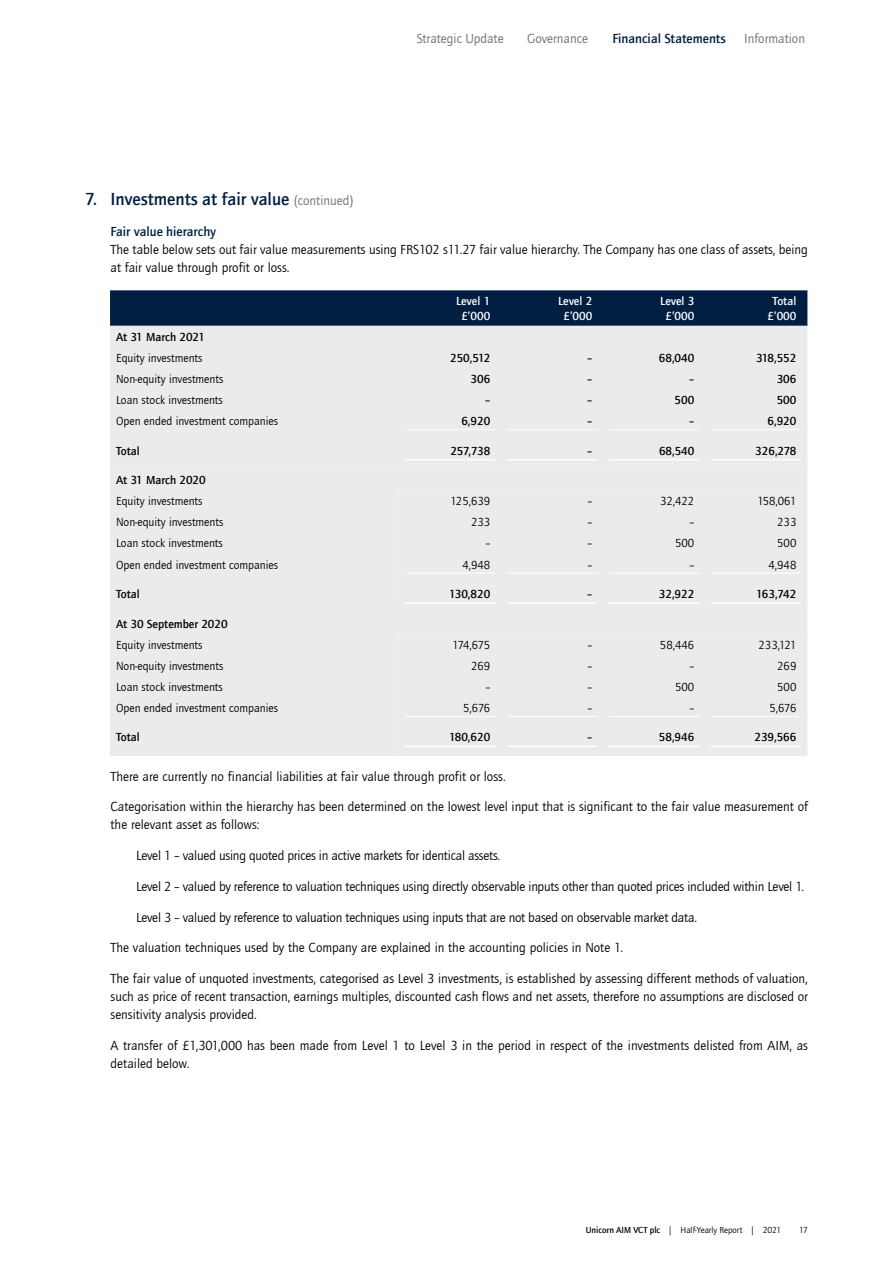
<style>
.page{position:relative;width:893px;height:1263px;background:#fff}
.page>*{position:absolute;margin:0;border:0;box-sizing:border-box;transform-origin:0 0}
.t1{font:500 18px "Quay Sans ITC Com";color:#001e42}
.t2{font:13.5px/18px "Quay Sans ITC Com";color:#000}
.t3{font:500 13.5px "Quay Sans ITC Com";color:#001e42}
.t4{font:13.5px "Quay Sans ITC Com";color:#6d6e71}
.t5{font:12px "Quay Sans ITC Com";color:#000}
.t6{font:500 12px "Quay Sans ITC Com";color:#000}
.t7{font:500 12px/14.4px "Quay Sans ITC Com";color:#fff;text-align:center}
.t8{font:9px "Quay Sans ITC Com";color:#000}
.s1{font-weight:400;font-size:13.5px;color:#6d6e71}
.s2{font-weight:500}
</style>
<div class="page">
<div style="left:110px;top:290px;width:697px;height:36px;background:#001e42"></div>
<div style="left:110px;top:326px;width:697px;height:143px;background:#e9ebec"></div>
<div style="left:110px;top:469px;width:697px;height:287px;background:#e9ebec"></div>
<hr style="left:405px;top:429px;width:90px;height:1px;background:#fff">
<hr style="left:507px;top:429px;width:90px;height:1px;background:#fff">
<hr style="left:609px;top:429px;width:90px;height:1px;background:#fff">
<hr style="left:711px;top:429px;width:90px;height:1px;background:#fff">
<hr style="left:405px;top:459px;width:90px;height:1px;background:#fff">
<hr style="left:507px;top:459px;width:90px;height:1px;background:#fff">
<hr style="left:609px;top:459px;width:90px;height:1px;background:#fff">
<hr style="left:711px;top:459px;width:90px;height:1px;background:#fff">
<hr style="left:405px;top:573px;width:90px;height:1px;background:#fff">
<hr style="left:507px;top:573px;width:90px;height:1px;background:#fff">
<hr style="left:609px;top:573px;width:90px;height:1px;background:#fff">
<hr style="left:711px;top:573px;width:90px;height:1px;background:#fff">
<hr style="left:405px;top:602px;width:90px;height:2px;background:#fff">
<hr style="left:507px;top:602px;width:90px;height:2px;background:#fff">
<hr style="left:609px;top:602px;width:90px;height:2px;background:#fff">
<hr style="left:711px;top:602px;width:90px;height:2px;background:#fff">
<hr style="left:405px;top:716px;width:90px;height:1px;background:#fff">
<hr style="left:507px;top:716px;width:90px;height:1px;background:#fff">
<hr style="left:609px;top:716px;width:90px;height:1px;background:#fff">
<hr style="left:711px;top:716px;width:90px;height:1px;background:#fff">
<hr style="left:405px;top:746px;width:90px;height:1px;background:#fff">
<hr style="left:507px;top:746px;width:90px;height:1px;background:#fff">
<hr style="left:609px;top:746px;width:90px;height:1px;background:#fff">
<hr style="left:711px;top:746px;width:90px;height:1px;background:#fff">
<p class="t4" style="left:417px;top:30px;width:88px">Strategic Update</p>
<p class="t4" style="left:527px;top:30px;width:62px">Governance</p>
<p class="t3" style="left:612px;top:30px;width:115px">Financial Statements</p>
<p class="t4" style="left:744px;top:30px;width:62px">Information</p>
<h1 class="t1" style="left:85px;top:188px;width:270px">7. Investments at fair value <span class="s1">(continued)</span></h1>
<p class="t3" style="left:111px;top:223px;width:107px">Fair value hierarchy</p>
<p class="t2" style="left:111px;top:240px;width:699px">The table below sets out fair value measurements using FRS102 s11.27 fair value hierarchy. The Company has one class of assets, being at fair value through profit or loss.</p>
<p class="t7" style="left:456px;top:294px;width:36px">Level 1 £’000</p>
<p class="t7" style="left:558px;top:294px;width:36px">Level 2 £’000</p>
<p class="t7" style="left:660px;top:294px;width:36px">Level 3 £’000</p>
<p class="t7" style="left:768px;top:294px;width:30px">Total £’000</p>
<p class="t6" style="left:116px;top:330px;width:90px">At 31 March 2021</p>
<p class="t5" style="left:116px;top:351px;width:88px">Equity investments</p>
<p class="t6" style="left:450px;top:351px;width:42px">250,512</p>
<p class="t6" style="left:587px;top:351px;width:7px">–</p>
<p class="t6" style="left:659px;top:351px;width:37px">68,040</p>
<p class="t6" style="left:756px;top:351px;width:42px">318,552</p>
<p class="t5" style="left:116px;top:372px;width:109px">Non-equity investments</p>
<p class="t6" style="left:470px;top:372px;width:21px">306</p>
<p class="t6" style="left:587px;top:372px;width:7px">–</p>
<p class="t6" style="left:689px;top:372px;width:7px">–</p>
<p class="t6" style="left:777px;top:372px;width:21px">306</p>
<p class="t5" style="left:116px;top:393px;width:108px">Loan stock investments</p>
<p class="t6" style="left:485px;top:393px;width:7px">–</p>
<p class="t6" style="left:587px;top:393px;width:7px">–</p>
<p class="t6" style="left:675px;top:393px;width:21px">500</p>
<p class="t6" style="left:777px;top:393px;width:21px">500</p>
<p class="t5" style="left:116px;top:414px;width:163px">Open ended investment companies</p>
<p class="t6" style="left:461px;top:414px;width:30px">6,920</p>
<p class="t6" style="left:587px;top:414px;width:7px">–</p>
<p class="t6" style="left:689px;top:414px;width:7px">–</p>
<p class="t6" style="left:768px;top:414px;width:30px">6,920</p>
<p class="t6" style="left:116px;top:443px;width:25px">Total</p>
<p class="t6" style="left:450px;top:443px;width:41px">257,738</p>
<p class="t6" style="left:587px;top:443px;width:7px">–</p>
<p class="t6" style="left:659px;top:443px;width:37px">68,540</p>
<p class="t6" style="left:755px;top:443px;width:43px">326,278</p>
<p class="t6" style="left:116px;top:473px;width:91px">At 31 March 2020</p>
<p class="t5" style="left:116px;top:494px;width:88px">Equity investments</p>
<p class="t5" style="left:451px;top:494px;width:41px">125,639</p>
<p class="t5" style="left:587px;top:494px;width:6px">–</p>
<p class="t5" style="left:660px;top:494px;width:36px">32,422</p>
<p class="t5" style="left:757px;top:494px;width:41px">158,061</p>
<p class="t5" style="left:116px;top:515px;width:109px">Non-equity investments</p>
<p class="t5" style="left:471px;top:515px;width:21px">233</p>
<p class="t5" style="left:587px;top:515px;width:6px">–</p>
<p class="t5" style="left:689px;top:515px;width:6px">–</p>
<p class="t5" style="left:777px;top:515px;width:21px">233</p>
<p class="t5" style="left:116px;top:536px;width:108px">Loan stock investments</p>
<p class="t5" style="left:485px;top:536px;width:6px">–</p>
<p class="t5" style="left:587px;top:536px;width:6px">–</p>
<p class="t5" style="left:675px;top:536px;width:21px">500</p>
<p class="t5" style="left:777px;top:536px;width:21px">500</p>
<p class="t5" style="left:116px;top:557px;width:163px">Open ended investment companies</p>
<p class="t5" style="left:462px;top:557px;width:29px">4,948</p>
<p class="t5" style="left:587px;top:557px;width:6px">–</p>
<p class="t5" style="left:689px;top:557px;width:6px">–</p>
<p class="t5" style="left:768px;top:557px;width:29px">4,948</p>
<p class="t6" style="left:116px;top:587px;width:25px">Total</p>
<p class="t6" style="left:449px;top:587px;width:42px">130,820</p>
<p class="t6" style="left:587px;top:587px;width:7px">–</p>
<p class="t6" style="left:659px;top:587px;width:37px">32,922</p>
<p class="t6" style="left:756px;top:587px;width:42px">163,742</p>
<p class="t6" style="left:116px;top:616px;width:113px">At 30 September 2020</p>
<p class="t5" style="left:116px;top:638px;width:88px">Equity investments</p>
<p class="t5" style="left:452px;top:638px;width:39px">174,675</p>
<p class="t5" style="left:587px;top:638px;width:6px">–</p>
<p class="t5" style="left:660px;top:638px;width:36px">58,446</p>
<p class="t5" style="left:759px;top:638px;width:39px">233,121</p>
<p class="t5" style="left:116px;top:659px;width:109px">Non-equity investments</p>
<p class="t5" style="left:471px;top:659px;width:21px">269</p>
<p class="t5" style="left:587px;top:659px;width:6px">–</p>
<p class="t5" style="left:689px;top:659px;width:6px">–</p>
<p class="t5" style="left:777px;top:659px;width:21px">269</p>
<p class="t5" style="left:116px;top:680px;width:108px">Loan stock investments</p>
<p class="t5" style="left:485px;top:680px;width:6px">–</p>
<p class="t5" style="left:587px;top:680px;width:6px">–</p>
<p class="t5" style="left:675px;top:680px;width:21px">500</p>
<p class="t5" style="left:777px;top:680px;width:21px">500</p>
<p class="t5" style="left:116px;top:701px;width:163px">Open ended investment companies</p>
<p class="t5" style="left:463px;top:701px;width:29px">5,676</p>
<p class="t5" style="left:587px;top:701px;width:6px">–</p>
<p class="t5" style="left:689px;top:701px;width:6px">–</p>
<p class="t5" style="left:769px;top:701px;width:29px">5,676</p>
<p class="t6" style="left:116px;top:730px;width:25px">Total</p>
<p class="t6" style="left:449px;top:730px;width:43px">180,620</p>
<p class="t6" style="left:587px;top:730px;width:7px">–</p>
<p class="t6" style="left:659px;top:730px;width:37px">58,946</p>
<p class="t6" style="left:754px;top:730px;width:43px">239,566</p>
<p class="t2" style="left:111px;top:767px;width:397px">There are currently no financial liabilities at fair value through profit or loss.</p>
<p class="t2" style="left:111px;top:798px;width:699px">Categorisation within the hierarchy has been determined on the lowest level input that is significant to the fair value measurement of the relevant asset as follows:</p>
<p class="t2" style="left:136px;top:846px;width:366px">Level 1 – valued using quoted prices in active markets for identical assets.</p>
<p class="t2" style="left:136px;top:877px;width:669px">Level 2 – valued by reference to valuation techniques using directly observable inputs other than quoted prices included within Level 1.</p>
<p class="t2" style="left:136px;top:908px;width:562px">Level 3 – valued by reference to valuation techniques using inputs that are not based on observable market data.</p>
<p class="t2" style="left:111px;top:939px;width:514px">The valuation techniques used by the Company are explained in the accounting policies in Note 1.</p>
<p class="t2" style="left:111px;top:969px;width:699px;text-align:justify">The fair value of unquoted investments, categorised as Level 3 investments, is established by assessing different methods of valuation, such as price of recent transaction, earnings multiples, discounted cash flows and net assets, therefore no assumptions are disclosed or sensitivity analysis provided.</p>
<p class="t2" style="left:111px;top:1036px;width:699px">A transfer of £1,301,000 has been made from Level 1 to Level 3 in the period in respect of the investments delisted from AIM, as detailed below.</p>
<p class="t8" style="left:586px;top:1225px;width:197px"><span class="s2">Unicorn AIM VCT plc</span> | Half-Yearly Report | 2021</p>
<p class="t8" style="left:799px;top:1225px;width:10px">17</p>
</div>
